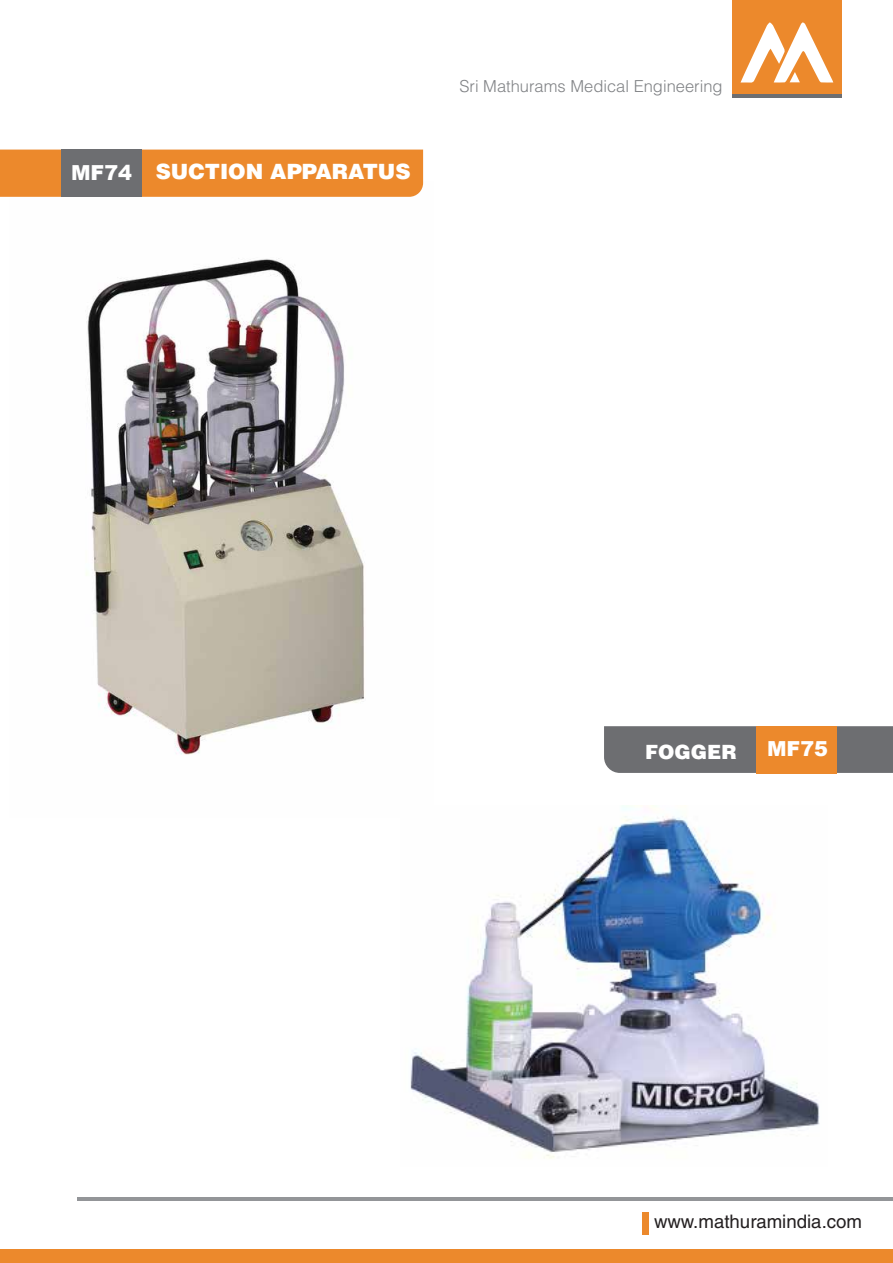
<style>
.page{position:relative;width:893px;height:1263px;background:#fff}
.page>*{position:absolute;margin:0;border:0;box-sizing:border-box;transform-origin:0 0}
.t1{font:900 21px "Helvetica LT Std";color:#fff}
.t2{font:900 20.7px "Arial";color:#fff}
.t3{font:900 19.65px "Helvetica LT Std";color:#fff}
.t4{font:18.6px "Helvetica LT Std";color:#231f20}
.t5{font:300 16.5px "Helvetica LT Std";color:#808285}
</style>
<div class="page">
<div style="left:604px;top:726px;width:289px;height:47px;background:#6d6e71"></div>
<img style="left:86px;top:182px;width:338px;height:573px">
<img style="left:410px;top:805px;width:410px;height:354px">
<div style="left:0;top:150px;width:423px;height:47px;background:#ec892c"></div>
<hr style="left:78px;top:1197px;width:815px;height:4px;background:#939598">
<div style="left:643px;top:1212px;width:6px;height:22px;background:#ec892c"></div>
<div style="left:0;top:1250px;width:893px;height:13px;background:#ec892c"></div>
<div style="left:732px;top:0;width:109px;height:95px;background:#ec892c"></div>
<svg style="left:740px;top:22px;width:93px;height:61px"></svg>
<hr style="left:732px;top:95px;width:110px;height:3px;background:#6d6e71">
<div style="left:61px;top:150px;width:80px;height:47px;background:#6d6e71"></div>
<div style="left:756px;top:726px;width:81px;height:47px;background:#ec892c"></div>
<p class="t2" style="left:71px;top:158px;width:63px">MF74</p>
<p class="t1" style="left:156px;top:158px;width:256px">SUCTION APPARATUS</p>
<p class="t5" style="left:459px;top:76px;width:265px">Sri Mathurams Medical Engineering</p>
<p class="t3" style="left:645px;top:739px;width:93px">FOGGER</p>
<p class="t2" style="left:767px;top:734px;width:63px">MF75</p>
<p class="t4" style="left:654px;top:1211px;width:210px">www.mathuramindia.com</p>
</div>
